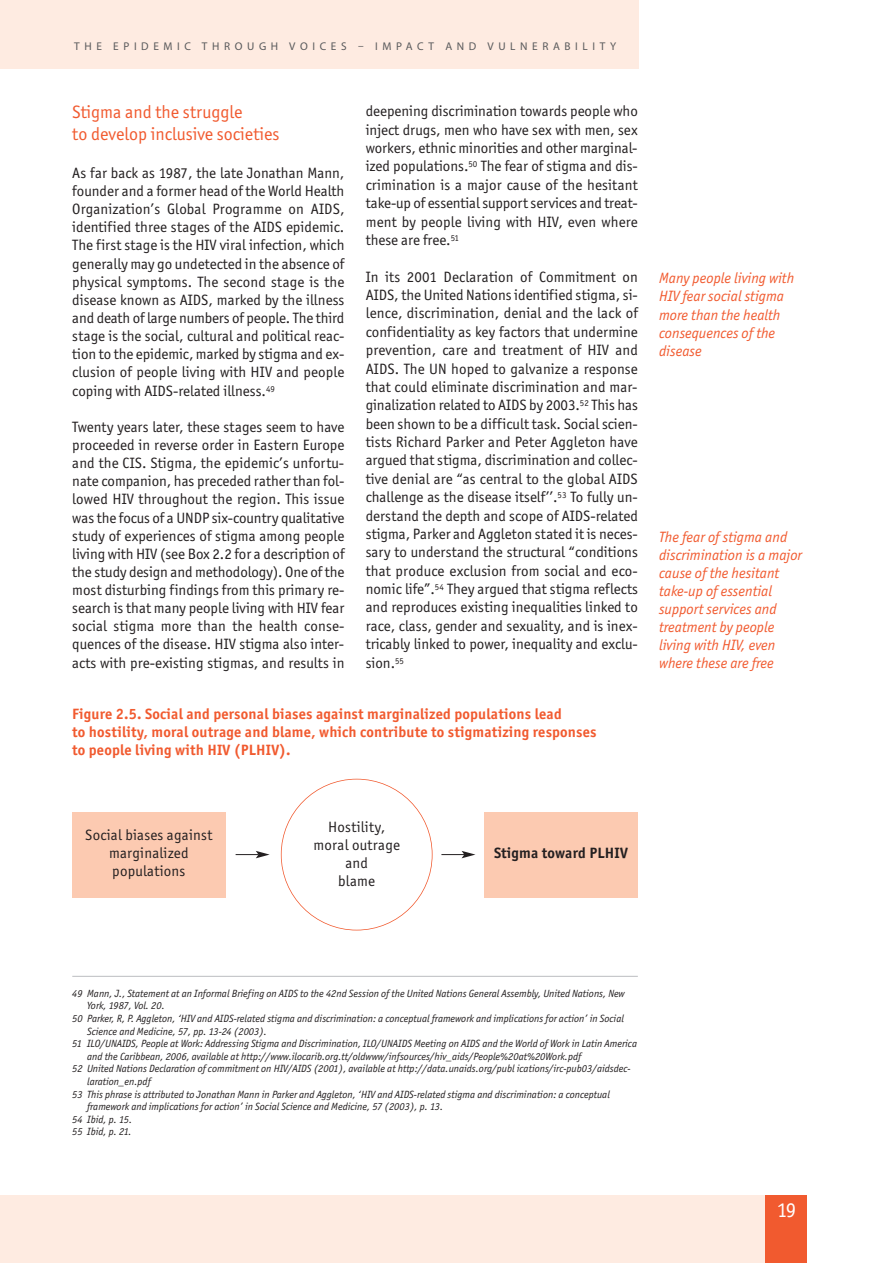
<style>
.page{position:relative;width:893px;height:1263px;background:#fff}
.page>*{position:absolute;margin:0;border:0;box-sizing:border-box;transform-origin:0 0}
.t1{font:21px "Officina San Itc TCE";color:#fff}
.t2{font:18px/21.8px "Officina San Itc TCE";color:#f15a2f}
.t3{font:15px/18.3px "Officina San Itc TCE";letter-spacing:.005em;color:#231f20;text-align:justify}
.t4{font:italic 15px/18px "Officina San Itc TCE";color:#f15a2f}
.t5{font:700 15px/18px "Officina San Itc TCE";letter-spacing:.015em;color:#f15a2f}
.t6{font:700 15px "Officina San Itc TCE";letter-spacing:.015em;color:#231f20}
.t7{font:11.25px "Myriad Pro";letter-spacing:.41em;color:#58595b}
.t8{font:italic 10.5px "Officina San Itc TCE";color:#231f20}
</style>
<div class="page">
<div style="left:0;top:1195px;width:766px;height:68px;background:#feebe1"></div>
<div style="left:766px;top:1195px;width:41px;height:68px;background:#f15a2f"></div>
<div style="left:0;top:0;width:639px;height:68px;background:#feebe1"></div>
<hr style="left:72px;top:976px;width:566px;height:1px;background:#bbbdc0">
<div style="left:72px;top:812px;width:153px;height:85px;background:#fccab1"></div>
<div style="left:484px;top:812px;width:153px;height:85px;background:#fccab1"></div>
<svg style="left:236px;top:851px;width:34px;height:7px"></svg>
<svg style="left:441px;top:851px;width:34px;height:7px"></svg>
<p class="t7" style="left:74px;top:40px;width:544px">THE EPIDEMIC THROUGH VOICES – IMPACT AND VULNERABILITY</p>
<p class="t2" style="left:72px;top:103px;width:209px">Stigma and the struggle<br>to develop inclusive societies</p>
<p class="t3" style="left:72px;top:165px;width:274px">As far back as 1987, the late Jonathan Mann, founder and a former head of the World Health Organization’s Global Programme on AIDS, identified three stages of the AIDS epidemic.<br>The first stage is the HIV viral infection, which generally may go undetected in the absence of physical symptoms. The second stage is the disease known as AIDS, marked by the illness and death of large numbers of people. The third stage is the social, cultural and political reac&shy;tion to the epidemic, marked by stigma and ex&shy;clusion of people living with HIV and people coping with AIDS-related illness.<sup>49</sup></p>
<p class="t3" style="left:72px;top:419px;width:274px">Twenty years later, these stages seem to have proceeded in reverse order in Eastern Europe and the CIS. Stigma, the epidemic’s unfortu&shy;nate companion, has preceded rather than fol&shy;lowed HIV throughout the region. This issue was the focus of a UNDP six-country qualitative study of experiences of stigma among people living with HIV (see Box 2.2 for a description of the study design and methodology). One of the most disturbing findings from this primary re&shy;search is that many people living with HIV fear social stigma more than the health conse&shy;quences of the disease. HIV stigma also inter&shy;acts with pre-existing stigmas, and results in</p>
<p class="t3" style="left:366px;top:103px;width:274px">deepening discrimination towards people who inject drugs, men who have sex with men, sex workers, ethnic minorities and other marginal&shy;ized populations.<sup>50</sup> The fear of stigma and dis&shy;crimination is a major cause of the hesitant take-up of essential support services and treat&shy;ment by people living with HIV, even where these are free.<sup>51</sup></p>
<p class="t3" style="left:366px;top:269px;width:274px">In its 2001 Declaration of Commitment on AIDS, the United Nations identified stigma, si&shy;lence, discrimination, denial and the lack of confidentiality as key factors that undermine prevention, care and treatment of HIV and AIDS. The UN hoped to galvanize a response that could eliminate discrimination and mar&shy;ginalization related to AIDS by 2003.<sup>52</sup> This has been shown to be a difficult task. Social scien&shy;tists Richard Parker and Peter Aggleton have argued that stigma, discrimination and collec&shy;tive denial are “as central to the global AIDS challenge as the disease itself’’.<sup>53</sup> To fully un&shy;derstand the depth and scope of AIDS-related stigma, Parker and Aggleton stated it is neces&shy;sary to understand the structural “conditions that produce exclusion from social and eco&shy;nomic life”.<sup>54</sup> They argued that stigma reflects and reproduces existing inequalities linked to race, class, gender and sexuality, and is inex&shy;tricably linked to power, inequality and exclu&shy;sion.<sup>55</sup></p>
<p class="t5" style="left:72px;top:706px;width:526px">Figure 2.5. Social and personal biases against marginalized populations lead<br>to hostility, moral outrage and blame, which contribute to stigmatizing responses to people living with HIV (PLHIV).</p>
<p class="t4" style="left:659px;top:271px;width:137px">Many people living with<br>HIV fear social stigma more than the health consequences of the disease</p>
<p class="t4" style="left:659px;top:529px;width:144px">The fear of stigma and discrimination is a major cause of the hesitant take-up of essential support services and treatment by people living with HIV, even where these are free</p>
<p class="t3" style="left:85px;top:827px;width:129px;text-align:center">Social biases against marginalized populations</p>
<p class="t3" style="left:313px;top:819px;width:88px;text-align:center">Hostility, moral outrage and<br>blame</p>
<p class="t6" style="left:494px;top:847px;width:135px">Stigma toward PLHIV</p>
<p class="t8" style="left:72px;top:989px;width:554px">49 Mann, J., Statement at an Informal Briefing on AIDS to the 42nd Session of the United Nations General Assembly, United Nations, New</p>
<p class="t8" style="left:87px;top:1002px;width:79px">York, 1987, Vol. 20.</p>
<p class="t8" style="left:72px;top:1014px;width:553px">50 Parker, R, P. Aggleton, ‘HIV and AIDS-related stigma and discrimination: a conceptual framework and implications for action’ in Social</p>
<p class="t8" style="left:87px;top:1027px;width:181px">Science and Medicine, 57, pp. 13-24 (2003).</p>
<p class="t8" style="left:72px;top:1040px;width:566px">51 ILO/UNAIDS, People at Work: Addressing Stigma and Discrimination, ILO/UNAIDS Meeting on AIDS and the World of Work in Latin America</p>
<p class="t8" style="left:87px;top:1052px;width:495px">and the Caribbean, 2006, available at http://www.ilocarib.org.tt/oldwww/infsources/hiv_aids/People%20at%20Work.pdf</p>
<p class="t8" style="left:72px;top:1065px;width:560px">52 United Nations Declaration of commitment on HIV/AIDS (2001), available at http://data.unaids.org/publ ications/irc-pub03/aidsdec-</p>
<p class="t8" style="left:87px;top:1077px;width:65px">laration_en.pdf</p>
<p class="t8" style="left:72px;top:1090px;width:539px">53 This phrase is attributed to Jonathan Mann in Parker and Aggleton, ‘HIV and AIDS-related stigma and discrimination: a conceptual</p>
<p class="t8" style="left:87px;top:1103px;width:358px">framework and implications for action’ in Social Science and Medicine, 57 (2003), p. 13.</p>
<p class="t8" style="left:72px;top:1115px;width:61px">54 Ibid, p. 15.</p>
<p class="t8" style="left:72px;top:1128px;width:61px">55 Ibid, p. 21.</p>
<h1 class="t1" style="left:777px;top:1202px;width:21px">19</h1>
</div>
